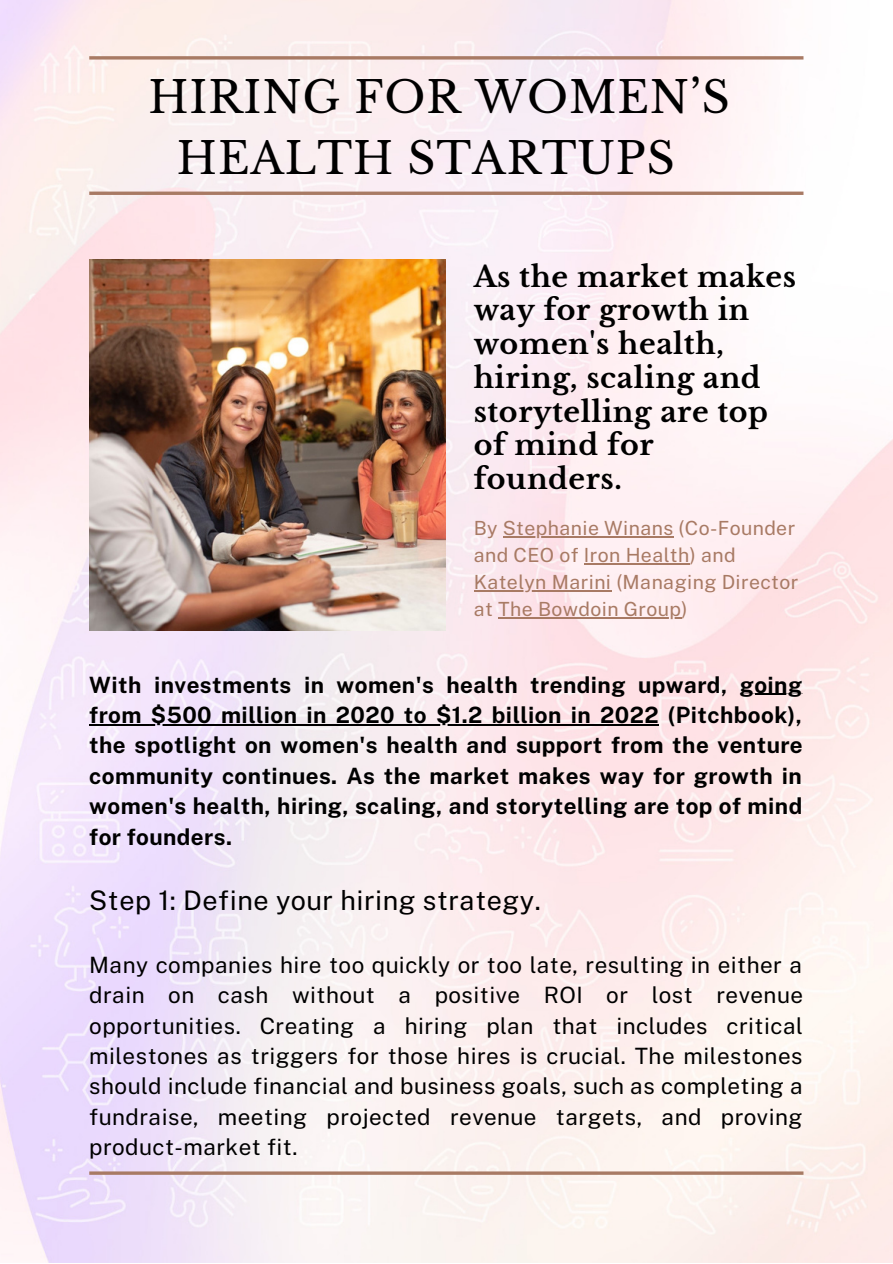
<style>
.page{position:relative;width:893px;height:1264px;background:#fff}
.page>*{position:absolute;margin:0;border:0;box-sizing:border-box;transform-origin:0 0}
.t1{font:43.5px/60.8px "Libre Baskerville";letter-spacing:.02em;color:#000}
.t2{font:700 28.5px/33.8px "Libre Baskerville";letter-spacing:.02em;color:#000}
.t3{font:27px "Public Sans";letter-spacing:.02em;color:#000}
.t4{font:22.5px/30.3px "Public Sans";letter-spacing:.02em;color:#000;text-align:justify}
.t5{font:700 22.5px/30.3px "Public Sans";letter-spacing:.02em;color:#000;text-align:justify}
.t6{font:19.5px/27px "Public Sans";letter-spacing:.02em;color:#a87a64}
</style>
<div class="page">
<img style="left:0;top:0;width:892px;height:1262px">
<img style="left:89px;top:259px;width:357px;height:371px">
<svg style="left:89px;top:56px;width:714px;height:4px;background:#b48b79"></svg>
<svg style="left:89px;top:191px;width:714px;height:4px;background:#b48b7a"></svg>
<hr style="left:89px;top:1171px;width:714px;height:3px;background:#a87a64">
<hr style="left:502px;top:536px;width:171px;height:1px;background:#a87a64">
<hr style="left:584px;top:563px;width:105px;height:1px;background:#a87a64">
<hr style="left:473px;top:590px;width:138px;height:1px;background:#a87a64">
<hr style="left:498px;top:617px;width:183px;height:1px;background:#a87a64">
<hr style="left:739px;top:694px;width:63px;height:1px;background:#000">
<hr style="left:89px;top:724px;width:570px;height:1px;background:#000">
<h1 class="t1" style="left:177px;top:68px;width:554px;text-indent:-28px">HIRING FOR WOMEN’S<br>HEALTH STARTUPS</h1>
<p class="t2" style="left:473px;top:260px;width:324px">As the market makes way for growth in women's health, hiring, scaling and storytelling are top of mind for founders.</p>
<p class="t6" style="left:473px;top:514px;width:326px">By Stephanie Winans (Co-Founder and CEO of Iron Health) and<br>Katelyn Marini (Managing Director at The Bowdoin Group)</p>
<p class="t5" style="left:89px;top:669px;width:715px">With investments in women's health trending upward, going from $500 million in 2020 to $1.2 billion in 2022 (Pitchbook), the spotlight on women's health and support from the venture community continues. As the market makes way for growth in women's health, hiring, scaling, and storytelling are top of mind for founders.</p>
<p class="t3" style="left:89px;top:884px;width:453px">Step 1: Define your hiring strategy.</p>
<p class="t4" style="left:89px;top:949px;width:715px">Many companies hire too quickly or too late, resulting in either a drain on cash without a positive ROI or lost revenue opportunities. Creating a hiring plan that includes critical milestones as triggers for those hires is crucial. The milestones should include financial and business goals, such as completing a fundraise, meeting projected revenue targets, and proving product-market fit.</p>
</div>
